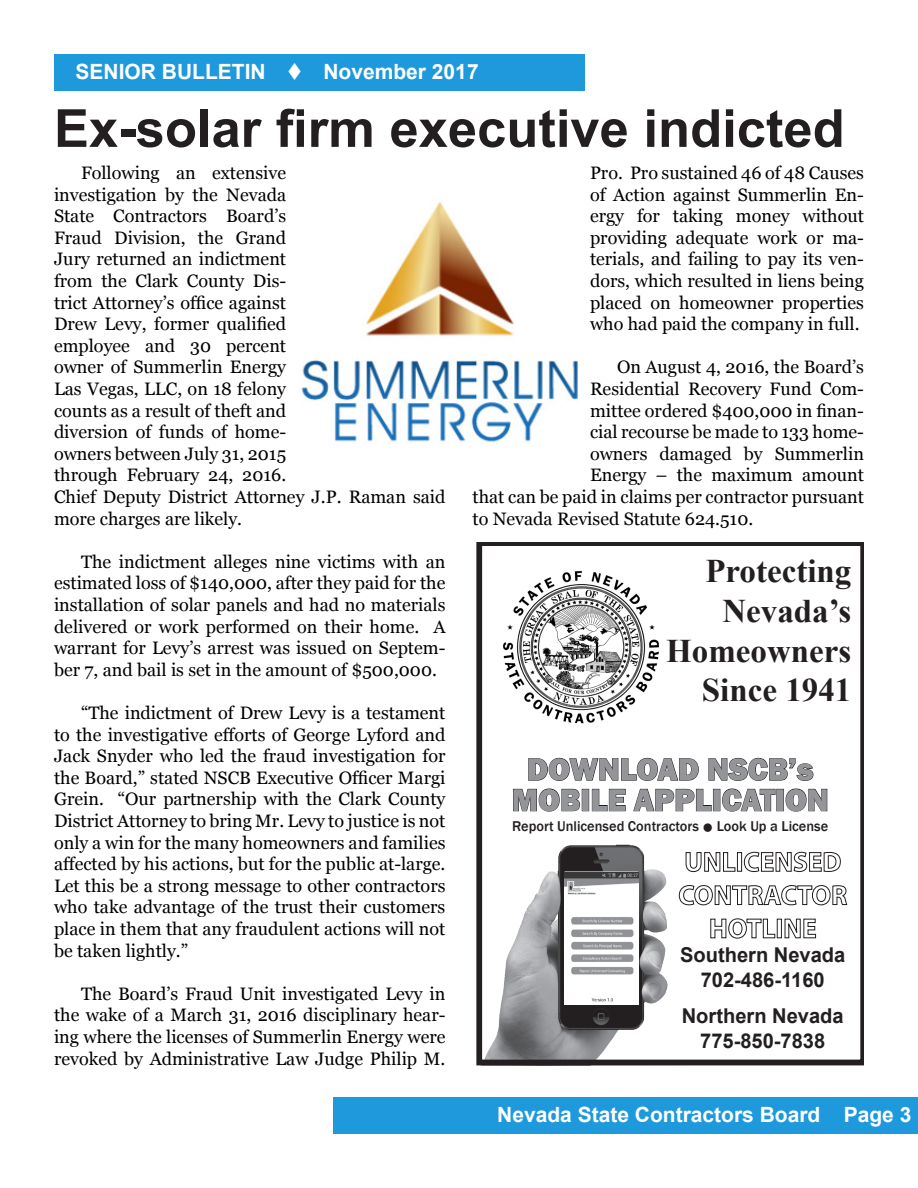
<style>
.page{position:relative;width:918px;height:1188px;background:#fff}
.page>*{position:absolute;margin:0;border:0;box-sizing:border-box;transform-origin:0 0}
.headline{font:700 52.5px "Arial";color:#231f20}
.t1{font:700 38.25px/39.5px "Georgia";color:#231f20;text-align:right;scale:.79 1}
.t2{font:700 33px "Times New Roman";color:#231f20}
.t3{font:800 32.1px/30.6px "Franklin Gothic";color:#939598;text-align:center}
.t4{font:700 21px "Arial";color:#fff}
.t5{font:700 20.4px/24.5px "Arial";color:#231f20;text-align:center}
.body_copy__Style_Gro{font:18px/21.6px "Georgia";color:#000;text-align:justify}
.t6{font:500 14.55px "Franklin Gothic";color:#231f20}
</style>
<div class="page">
<div style="left:333px;top:1097px;width:585px;height:37px;background:#1e99dc"></div>
<div style="left:54px;top:54px;width:531px;height:37px;background:#1e99dc"></div>
<svg style="left:476px;top:543px;width:388px;height:522px"></svg>
<div style="left:665px;top:560px;width:186px;height:179px;background:#fff"></div>
<div style="left:651px;top:685px;width:31px;height:52px;background:#fff;border-radius:50%"></div>
<div style="left:651px;top:684px;width:32px;height:54px;border:2px solid #fff;border-radius:50%"></div>
<img style="left:301px;top:202px;width:277px;height:240px">
<p class="t4" style="left:76px;top:58px;width:405px">SENIOR BULLETIN ▼ November 2017</p>
<p class="headline" style="left:54px;top:93px;width:792px">Ex-solar firm executive indicted</p>
<p class="body_copy__Style_Gro" style="left:54px;top:162px;width:393px;text-align:left;text-indent:27px">Following an extensive<br>investigation by the Nevada<br>State Contractors Board’s<br>Fraud Division, the Grand<br>Jury returned an indictment<br>from the Clark County Dis-<br>trict Attorney’s office against<br>Drew Levy, former qualified<br>employee and 30 percent<br>owner of Summerlin Energy<br>Las Vegas, LLC, on 18 felony<br>counts as a result of theft and<br>diversion of funds of home-<br>owners between July 31, 2015<br>through February 24, 2016.<br>Chief Deputy District Attorney J.P. Raman said more charges are likely.</p>
<p class="body_copy__Style_Gro" style="left:54px;top:551px;width:393px;text-indent:27px">The indictment alleges nine victims with an estimated loss of $140,000, after they paid for the installation of solar panels and had no materials delivered or work performed on their home. A warrant for Levy’s arrest was issued on Septem&shy;ber 7, and bail is set in the amount of $500,000.</p>
<p class="body_copy__Style_Gro" style="left:54px;top:702px;width:393px;text-indent:27px">“The indictment of Drew Levy is a testament to the investigative efforts of George Lyford and Jack Snyder who led the fraud investigation for the Board,” stated NSCB Executive Officer Margi Grein. “Our partnership with the Clark County District Attorney to bring Mr. Levy to justice is not only a win for the many homeowners and families affected by his actions, but for the public at-large.<br>Let this be a strong message to other contractors who take advantage of the trust their customers place in them that any fraudulent actions will not be taken lightly.”</p>
<p class="body_copy__Style_Gro" style="left:54px;top:983px;width:393px;text-indent:27px">The Board’s Fraud Unit investigated Levy in the wake of a March 31, 2016 disciplinary hear&shy;ing where the licenses of Summerlin Energy were revoked by Administrative Law Judge Philip M.</p>
<p class="body_copy__Style_Gro" style="left:590px;top:162px;width:275px">Pro. Pro sustained 46 of 48 Causes of Action against Summerlin En&shy;ergy for taking money without providing adequate work or ma&shy;terials, and failing to pay its ven&shy;dors, which resulted in liens being placed on homeowner properties who had paid the company in full.</p>
<p class="body_copy__Style_Gro" style="left:617px;top:357px;width:249px">On August 4, 2016, the Board’s</p>
<p class="body_copy__Style_Gro" style="left:590px;top:378px;width:275px">Residential Recovery Fund Com-</p>
<p class="body_copy__Style_Gro" style="left:590px;top:400px;width:275px">mittee ordered $400,000 in finan-</p>
<p class="body_copy__Style_Gro" style="left:590px;top:422px;width:275px">cial recourse be made to 133 home-</p>
<p class="body_copy__Style_Gro" style="left:590px;top:443px;width:275px">owners damaged by Summerlin</p>
<p class="body_copy__Style_Gro" style="left:590px;top:465px;width:275px">Energy – the maximum amount</p>
<p class="body_copy__Style_Gro" style="left:472px;top:486px;width:393px">that can be paid in claims per contractor pursuant</p>
<p class="body_copy__Style_Gro" style="left:472px;top:508px;width:282px">to Nevada Revised Statute 624.510.</p>
<p class="t2" style="left:705px;top:549px;width:148px">Protecting</p>
<p class="t2" style="left:722px;top:588px;width:130px">Nevada’s</p>
<p class="t2" style="left:666px;top:628px;width:187px">Homeowners</p>
<p class="t2" style="left:702px;top:667px;width:151px">Since 1941</p>
<p class="t1" style="left:653px;top:565px;width:236px">Serving<br>Nevada’s<br>Licensed<br>Contractors</p>
<p class="t3" style="left:512px;top:754px;width:318px">DOWNLOAD NSCB’s<br>MOBILE APPLICATION</p>
<p class="t6" style="left:512px;top:818px;width:318px">Report Unlicensed Contractors ● Look Up a License</p>
<p class="t5" style="left:680px;top:944px;width:167px">Southern Nevada<br>702-486-1160</p>
<p class="t5" style="left:682px;top:1004px;width:163px">Northern Nevada<br>775-850-7838</p>
<p class="t4" style="left:497px;top:1100px;width:416px">Nevada State Contractors Board Page 3</p>
</div>
